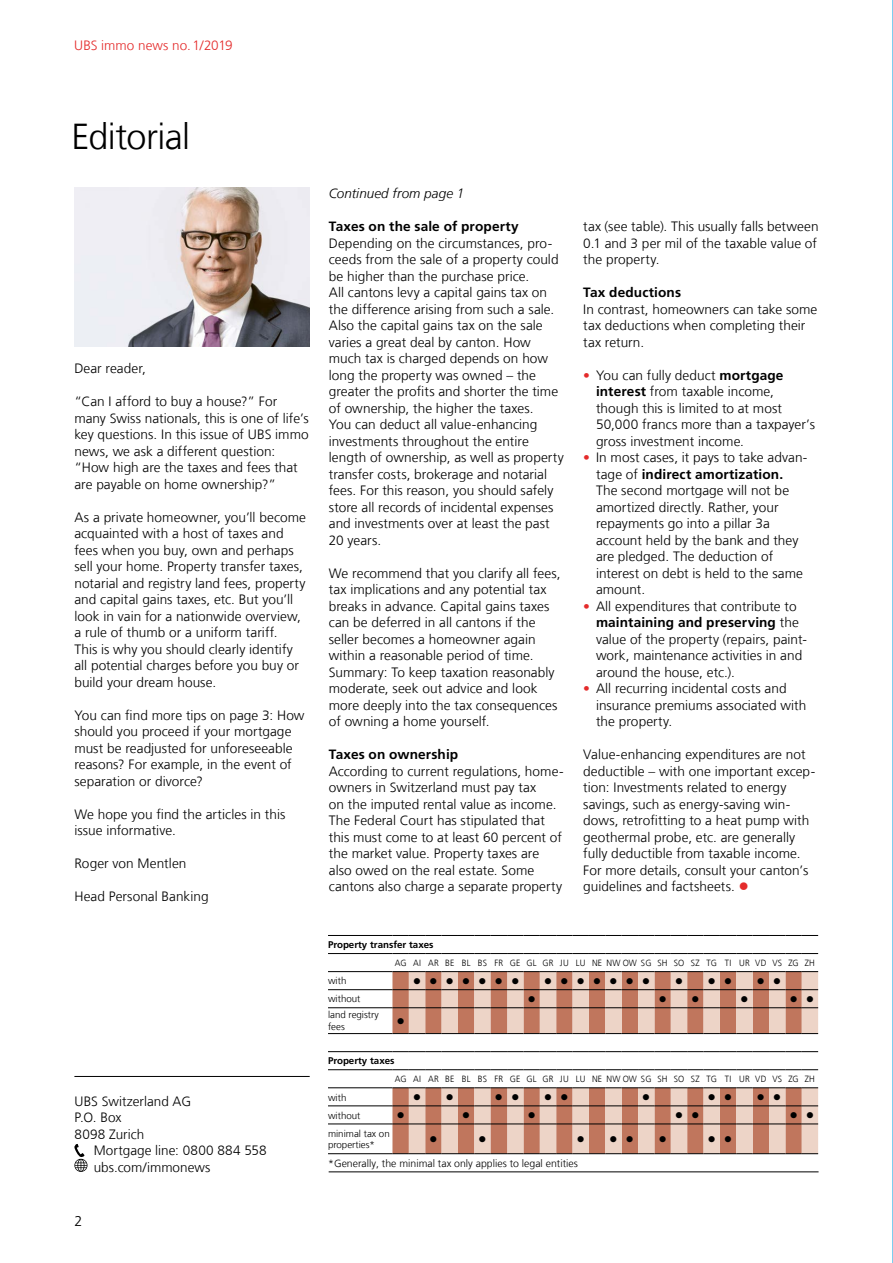
<style>
.page{position:relative;width:893px;height:1263px;background:#fff}
.page>*{position:absolute;margin:0;border:0;box-sizing:border-box;transform-origin:0 0}
.t1{font:300 36px "Frutiger LT Com";letter-spacing:-.015em;color:#000}
.t2{font:300 14.25px "Frutiger LT Com";color:#000}
.t3{font:300 13.5px/16.5px "Frutiger LT Com";letter-spacing:.005em;color:#000}
.t4{font:700 13.5px "Frutiger LT Com";letter-spacing:.01em;color:#000}
.t5{font:300 13.5px "Frutiger LT Com";color:#e42b2b}
.t6{font:italic 300 13.5px "Frutiger LT Com";letter-spacing:.005em;color:#000}
.t7{font:300 10.5px "Frutiger LT Com";color:#000}
.t8{font:10.5px "Wingdings";color:#000}
.t9{font:300 9.75px/11.7px "Frutiger LT Com";color:#000}
.t10{font:700 9.75px "Frutiger LT Com";color:#000}
.t11{font:300 9px "Frutiger LT Com";letter-spacing:.02em;color:#000;scale:.95 1}
.s1{color:#e42b2b}
.s2{font-weight:700}
</style>
<div class="page">
<svg style="left:74px;top:1144px;width:13px;height:28px"></svg>
<hr style="left:74px;top:1076px;width:236px;height:1px;background:#000">
<img style="left:74px;top:188px;width:236px;height:159px">
<hr style="left:328px;top:953px;width:64px;height:1px;background:#000">
<svg style="left:392px;top:953px;width:426px;height:1px"></svg>
<hr style="left:328px;top:935px;width:64px;height:1px;background:#000">
<svg style="left:392px;top:935px;width:426px;height:1px"></svg>
<hr style="left:329px;top:1171px;width:490px;height:1px;background:#000">
<hr style="left:892px;top:0;width:1px;height:1263px;background:#009fe0">
<svg style="left:328px;top:971px;width:490px;height:183px"></svg>
<p class="t5" style="left:74px;top:37px;width:160px">UBS immo news no.1/2019</p>
<h1 class="t1" style="left:71px;top:115px;width:120px">Editorial</h1>
<p class="t3" style="left:74px;top:360px;width:73px">Dear reader,</p>
<p class="t3" style="left:74px;top:393px;width:236px">“Can I afford to buy a house?” For many Swiss nationals, this is one of life’s key questions. In this issue of UBS immo news, we ask a different question: “How high are the taxes and fees that are payable on home ownership?”</p>
<p class="t3" style="left:74px;top:509px;width:233px">As a private homeowner, you’ll become acquainted with a host of taxes and fees when you buy, own and perhaps sell your home. Property transfer taxes, notarial and registry land fees, property and capital gains taxes, etc. But you’ll look in vain for a nationwide overview, a rule of thumb or a uniform tariff.<br>This is why you should clearly identify all potential charges before you buy or build your dream house.</p>
<p class="t3" style="left:74px;top:707px;width:232px">You can find more tips on page 3: How should you proceed if your mortgage must be readjusted for unforeseeable reasons? For example, in the event of separation or divorce?</p>
<p class="t3" style="left:74px;top:806px;width:212px">We hope you find the articles in this issue informative.</p>
<p class="t3" style="left:74px;top:855px;width:114px">Roger von Mentlen</p>
<p class="t3" style="left:74px;top:888px;width:136px">Head Personal Banking</p>
<p class="t3" style="left:75px;top:1093px;width:118px">UBS Switzerland AG<br>P.O. Box<br>8098 Zurich</p>
<p class="t3" style="left:94px;top:1142px;width:175px">Mortgage line: 0800 884 558 ubs.com/immonews</p>
<p class="t2" style="left:74px;top:1212px;width:9px">2</p>
<p class="t6" style="left:329px;top:185px;width:137px">Continued from page 1</p>
<p class="t4" style="left:329px;top:218px;width:192px">Taxes on the sale of property</p>
<p class="t3" style="left:329px;top:235px;width:237px">Depending on the circumstances, pro&shy;ceeds from the sale of a property could be higher than the purchase price.<br>All cantons levy a capital gains tax on the difference arising from such a sale.<br>Also the capital gains tax on the sale varies a great deal by canton. How much tax is charged depends on how long the property was owned – the greater the profits and shorter the time of ownership, the higher the taxes.<br>You can deduct all value-enhancing investments throughout the entire length of ownership, as well as property transfer costs, brokerage and notarial fees. For this reason, you should safely store all records of incidental expenses and investments over at least the past 20 years.</p>
<p class="t3" style="left:329px;top:565px;width:233px">We recommend that you clarify all fees, tax implications and any potential tax breaks in advance. Capital gains taxes can be deferred in all cantons if the seller becomes a homeowner again within a reasonable period of time.<br>Summary: To keep taxation reasonably moderate, seek out advice and look more deeply into the tax consequences of owning a home yourself.</p>
<p class="t4" style="left:329px;top:746px;width:131px">Taxes on ownership</p>
<p class="t3" style="left:329px;top:763px;width:236px">According to current regulations, home&shy;owners in Switzerland must pay tax<br>on the imputed rental value as income.<br>The Federal Court has stipulated that this must come to at least 60 percent of the market value. Property taxes are also owed on the real estate. Some cantons also charge a separate property</p>
<p class="t3" style="left:583px;top:218px;width:237px;text-align:justify">tax (see table). This usually falls between 0.1 and 3 per mil of the taxable value of the property.</p>
<p class="t4" style="left:583px;top:284px;width:99px">Tax deductions</p>
<p class="t3" style="left:583px;top:301px;width:236px">In contrast, homeowners can take some tax deductions when completing their tax return.</p>
<p class="t3" style="left:596px;top:367px;width:220px;text-indent:-13px"><span class="s1">•</span> You can fully deduct <span class="s2">mortgage interest</span> from taxable income, though this is limited to at most<br>50,000 francs more than a taxpayer’s gross investment income.</p>
<p class="t3" style="left:596px;top:449px;width:213px;text-indent:-13px"><span class="s1">•</span> In most cases, it pays to take advan&shy;tage of <span class="s2">indirect amortization.<br></span>The second mortgage will not be amortized directly. Rather, your repayments go into a pillar 3a account held by the bank and they are pledged. The deduction of interest on debt is held to the same amount.</p>
<p class="t3" style="left:596px;top:598px;width:212px;text-indent:-13px"><span class="s1">•</span> All expenditures that contribute to <span class="s2">maintaining and preserving</span> the value of the property (repairs, paint&shy;work, maintenance activities in and around the house, etc.).</p>
<p class="t3" style="left:596px;top:680px;width:212px;text-indent:-13px"><span class="s1">•</span> All recurring incidental costs and insurance premiums associated with the property.</p>
<p class="t3" style="left:583px;top:746px;width:233px">Value-enhancing expenditures are not deductible – with one important excep&shy;tion: Investments related to energy savings, such as energy-saving win&shy;dows, retrofitting to a heat pump with geothermal probe, etc. are generally fully deductible from taxable income.<br>For more details, consult your canton’s guidelines and factsheets. <span class="s1">●</span></p>
<p class="t10" style="left:328px;top:939px;width:107px">Property transfer taxes</p>
<p class="t11" style="left:395px;top:957px;width:444px">AG AI AR BE BL BS FR GE GL GR JU LU NE NW OW SG SH SO SZ TG TI UR VD VS ZG ZH</p>
<p class="t9" style="left:328px;top:975px;width:20px">with</p>
<p class="t8" style="left:413px;top:975px;width:108px">● ● ● ● ● ● ●</p>
<p class="t8" style="left:544px;top:975px;width:108px">● ● ● ● ● ● ●</p>
<p class="t8" style="left:675px;top:975px;width:58px">● ● ●</p>
<p class="t9" style="left:328px;top:993px;width:34px">without</p>
<p class="t8" style="left:528px;top:993px;width:9px">●</p>
<p class="t8" style="left:740px;top:993px;width:9px">●</p>
<p class="t9" style="left:328px;top:1009px;width:52px">land registry fees</p>
<p class="t8" style="left:397px;top:1015px;width:9px">●</p>
<p class="t10" style="left:328px;top:1055px;width:68px">Property taxes</p>
<p class="t11" style="left:395px;top:1074px;width:444px">AG AI AR BE BL BS FR GE GL GR JU LU NE NW OW SG SH SO SZ TG TI UR VD VS ZG ZH</p>
<p class="t9" style="left:328px;top:1091px;width:20px">with</p>
<p class="t8" style="left:642px;top:1091px;width:9px">●</p>
<p class="t9" style="left:328px;top:1109px;width:34px">without</p>
<p class="t8" style="left:397px;top:1109px;width:9px">●</p>
<p class="t8" style="left:462px;top:1109px;width:9px">●</p>
<p class="t8" style="left:528px;top:1109px;width:9px">●</p>
<p class="t9" style="left:328px;top:1127px;width:63px">minimal tax on properties*</p>
<p class="t8" style="left:429px;top:1133px;width:9px">●</p>
<p class="t8" style="left:479px;top:1133px;width:9px">●</p>
<p class="t8" style="left:577px;top:1133px;width:58px">● ● ●</p>
<p class="t8" style="left:659px;top:1133px;width:9px">●</p>
<p class="t7" style="left:328px;top:1157px;width:251px">*Generally, the minimal tax only applies to legal entities</p>
</div>
